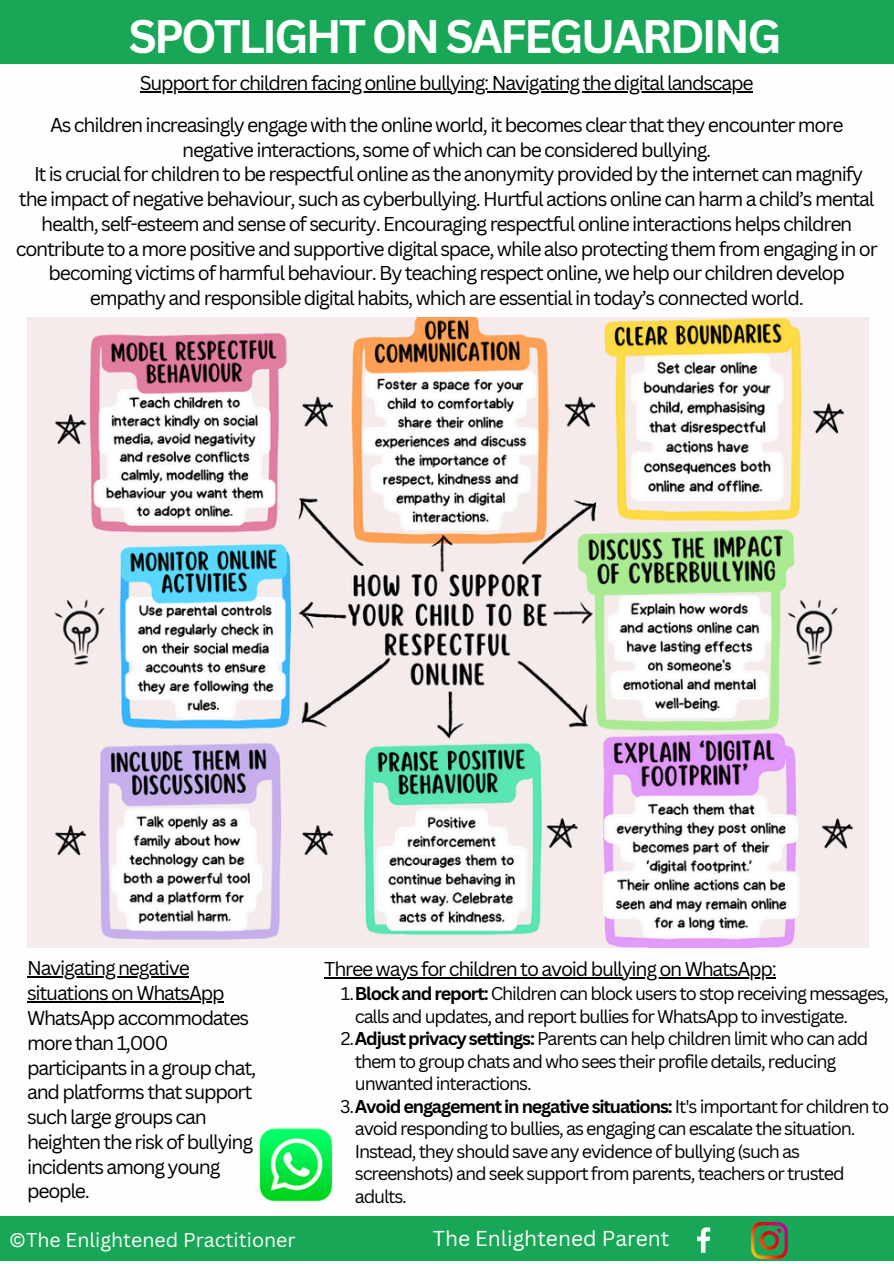
<style>
.page{position:relative;width:894px;height:1264px;background:#fff}
.page>*{position:absolute;margin:0;border:0;box-sizing:border-box;transform-origin:0 0}
.t1{font:700 45.75px "Canva Sans";letter-spacing:-.06em;color:#fff}
.t2{font:21px "Canva Sans";color:#fff}
.t3{font:19.5px/24.8px "Canva Sans";letter-spacing:-.065em;color:#000;text-align:center}
.t4{font:19.5px "Canva Sans";color:#fff}
.t5{font:18px/22.5px "Canva Sans";letter-spacing:-.065em;color:#000}
.s1{font-weight:700}
</style>
<div class="page">
<div style="left:0;top:1216px;width:893px;height:44px;background:#18a756"></div>
<svg style="left:697px;top:1227px;width:13px;height:25px"></svg>
<img style="left:751px;top:1222px;width:35px;height:36px">
<div style="left:0;top:0;width:893px;height:63px;background:#18a756"></div>
<img style="left:259px;top:1128px;width:74px;height:74px">
<img style="left:27px;top:317px;width:840px;height:630px">
<hr style="left:140px;top:91px;width:612px;height:1px;background:#000">
<hr style="left:27px;top:976px;width:162px;height:1px;background:#000">
<hr style="left:27px;top:1001px;width:196px;height:1px;background:#000">
<hr style="left:324px;top:977px;width:451px;height:1px;background:#000">
<h2 class="t1" style="left:129px;top:5px;width:654px">SPOTLIGHT ON SAFEGUARDING</h2>
<p class="t3" style="left:140px;top:70px;width:615px">Support for children facing online bullying: Navigating the digital landscape</p>
<p class="t3" style="left:16px;top:112px;width:863px">As children increasingly engage with the online world, it becomes clear that they encounter more negative interactions, some of which can be considered bullying.<br>It is crucial for children to be respectful online as the anonymity provided by the internet can magnify the impact of negative behaviour, such as cyberbullying. Hurtful actions online can harm a child’s mental health, self-esteem and sense of security. Encouraging respectful online interactions helps children contribute to a more positive and supportive digital space, while also protecting them from engaging in or becoming victims of harmful behaviour. By teaching respect online, we help our children develop empathy and responsible digital habits, which are essential in today’s connected world.</p>
<p class="t3" style="left:27px;top:955px;width:164px">Navigating negative</p>
<p class="t3" style="left:27px;top:980px;width:231px;text-align:left">situations on WhatsApp<br>WhatsApp accommodates more than 1,000 participants in a group chat, and platforms that support such large groups can heighten the risk of bullying incidents among young people.</p>
<h2 class="t3" style="left:324px;top:956px;width:454px">Three ways for children to avoid bullying on WhatsApp:</h2>
<h2 class="t5" style="left:355px;top:981px;width:535px;text-indent:-14px">1.<span class="s1">Block and report:</span> Children can block users to stop receiving messages, calls and updates, and report bullies for WhatsApp to investigate.</h2>
<p class="t5" style="left:355px;top:1026px;width:515px;text-indent:-14px">2.<span class="s1">Adjust privacy settings:</span> Parents can help children limit who can add them to group chats and who sees their profile details, reducing unwanted interactions.</p>
<p class="t5" style="left:355px;top:1094px;width:535px;text-indent:-15px">3.<span class="s1">Avoid engagement in negative situations:</span> It's important for children to avoid responding to bullies, as engaging can escalate the situation.<br>Instead, they should save any evidence of bullying (such as screenshots) and seek support from parents, teachers or trusted adults.</p>
<h2 class="t4" style="left:9px;top:1226px;width:288px">©The Enlightened Practitioner</h2>
<h2 class="t2" style="left:432px;top:1223px;width:238px">The Enlightened Parent</h2>
</div>
